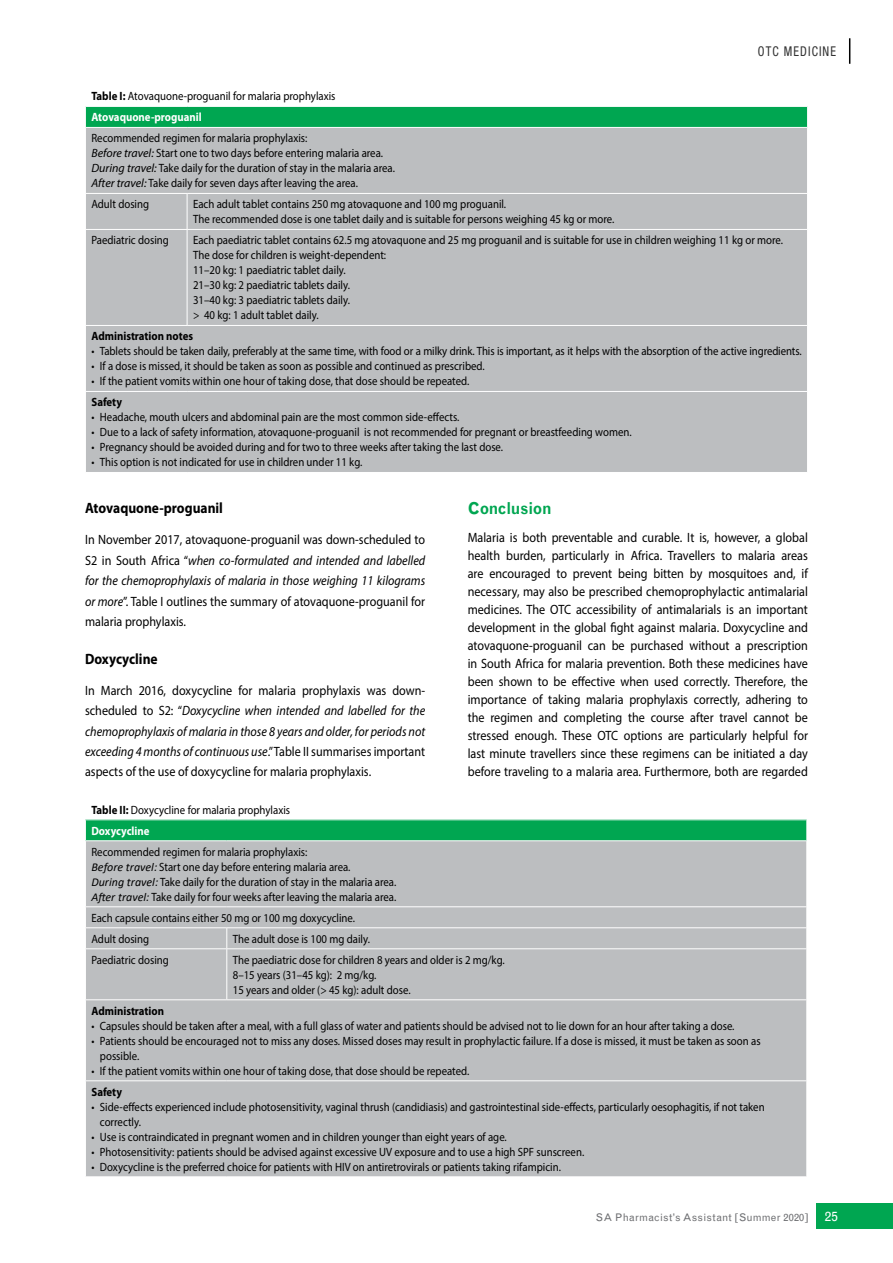
<style>
.page{position:relative;width:893px;height:1263px;background:#fff}
.page>*{position:absolute;margin:0;border:0;box-sizing:border-box;transform-origin:0 0}
.t1{font:700 16.5px "Grotesque";letter-spacing:-.025em;color:#00a651;scale:.9 1}
.t2{font:700 15px "Myriad Pro";color:#000;scale:.9 1}
.t3{font:13.5px/18px "Myriad Pro";color:#000;text-align:justify;scale:.9 1}
.t4{font:condensed 13.5px "Helvetica Neue LT Std";letter-spacing:.09em;color:#000;scale:.9 1}
.t5{font:12px/15px "Myriad Pro";color:#000;scale:.9 1}
.t6{font:700 12px "Myriad Pro";color:#000;scale:.9 1}
.t7{font:10.5px "Grotesque";letter-spacing:.02em;color:#6d6e71}
.s1{font-weight:700}
.s2{font-weight:700;color:#fff}
.s3{font-style:italic}
.s4{font-family:"Calibri";font-style:italic}
.s5{font-size:13.5px;color:#fff}
</style>
<div class="page">
<svg style="left:849px;top:38px;width:1px;height:26px"></svg>
<div style="left:816px;top:1203px;width:77px;height:26px;background:#00a651"></div>
<div style="left:85px;top:106px;width:722px;height:21px;background:#00a651"></div>
<div style="left:86px;top:128px;width:721px;height:344px;background:#bcbec0"></div>
<hr style="left:85px;top:106px;width:102px;height:1px;background:#fff">
<svg style="left:85px;top:106px;width:1px;height:21px"></svg>
<hr style="left:187px;top:106px;width:621px;height:1px;background:#fff">
<svg style="left:807px;top:106px;width:1px;height:21px"></svg>
<hr style="left:85px;top:193px;width:102px;height:1px;background:#fff">
<hr style="left:187px;top:193px;width:621px;height:1px;background:#fff">
<hr style="left:187px;top:194px;width:1px;height:35px;background:#fff">
<hr style="left:85px;top:229px;width:102px;height:1px;background:#fff">
<hr style="left:187px;top:229px;width:621px;height:1px;background:#fff">
<hr style="left:187px;top:230px;width:1px;height:95px;background:#fff">
<hr style="left:85px;top:325px;width:102px;height:1px;background:#fff">
<hr style="left:187px;top:325px;width:621px;height:1px;background:#fff">
<hr style="left:85px;top:391px;width:102px;height:1px;background:#fff">
<hr style="left:187px;top:391px;width:621px;height:1px;background:#fff">
<div style="left:85px;top:820px;width:722px;height:21px;background:#00a651"></div>
<div style="left:86px;top:841px;width:720px;height:335px;background:#bcbec0"></div>
<svg style="left:85px;top:819px;width:1px;height:21px"></svg>
<svg style="left:806px;top:819px;width:1px;height:21px"></svg>
<hr style="left:85px;top:840px;width:142px;height:1px;background:#fff">
<hr style="left:227px;top:840px;width:580px;height:1px;background:#fff">
<hr style="left:85px;top:906px;width:142px;height:1px;background:#fff">
<hr style="left:227px;top:906px;width:580px;height:1px;background:#fff">
<hr style="left:85px;top:927px;width:142px;height:1px;background:#fff">
<hr style="left:227px;top:927px;width:580px;height:1px;background:#fff">
<svg style="left:226px;top:928px;width:1px;height:20px"></svg>
<svg style="left:806px;top:907px;width:1px;height:41px"></svg>
<hr style="left:85px;top:948px;width:142px;height:1px;background:#fff">
<hr style="left:227px;top:948px;width:580px;height:1px;background:#fff">
<hr style="left:226px;top:949px;width:1px;height:50px;background:#fff">
<hr style="left:85px;top:999px;width:142px;height:1px;background:#fff">
<hr style="left:227px;top:999px;width:580px;height:1px;background:#fff">
<hr style="left:85px;top:1080px;width:142px;height:1px;background:#fff">
<hr style="left:227px;top:1080px;width:580px;height:1px;background:#fff">
<p class="t4" style="left:758px;top:43px;width:88px">OTC MEDICINE</p>
<p class="t5" style="left:91px;top:86px;width:273px;line-height:21px"><span class="s1">Table I:</span> Atovaquone-proguanil for malaria prophylaxis<br><span class="s2">Atovaquone-proguanil</span></p>
<p class="t5" style="left:91px;top:131px;width:339px">Recommended regimen for malaria prophylaxis:<br><span class="s3">Before travel:</span> Start one to two days before entering malaria area.<br><span class="s3">During travel:</span> Take daily for the duration of stay in the malaria area.<br><span class="s3">After travel:</span> Take daily for seven days after leaving the area.</p>
<p class="t5" style="left:91px;top:197px;width:66px">Adult dosing</p>
<p class="t5" style="left:193px;top:197px;width:470px">Each adult tablet contains 250 mg atovaquone and 100 mg proguanil.<br>The recommended dose is one tablet daily and is suitable for persons weighing 45 kg or more.</p>
<p class="t5" style="left:91px;top:233px;width:88px">Paediatric dosing</p>
<p class="t5" style="left:193px;top:233px;width:657px">Each paediatric tablet contains 62.5 mg atovaquone and 25 mg proguanil and is suitable for use in children weighing 11 kg or more.<br>The dose for children is weight-dependent:<br>11–20 kg: 1 paediatric tablet daily.<br>21–30 kg: 2 paediatric tablets daily.<br>31–40 kg: 3 paediatric tablets daily.<br>&gt; 40 kg: 1 adult tablet daily.</p>
<p class="t6" style="left:91px;top:329px;width:114px">Administration notes</p>
<p class="t5" style="left:91px;top:344px;width:791px">• Tablets should be taken daily, preferably at the same time, with food or a milky drink. This is important, as it helps with the absorption of the active ingredients.</p>
<p class="t5" style="left:91px;top:359px;width:439px">• If a dose is missed, it should be taken as soon as possible and continued as prescribed.</p>
<p class="t5" style="left:91px;top:374px;width:421px">• If the patient vomits within one hour of taking dose, that dose should be repeated.</p>
<p class="t6" style="left:91px;top:395px;width:35px">Safety</p>
<p class="t5" style="left:91px;top:410px;width:410px">• Headache, mouth ulcers and abdominal pain are the most common side-effects.</p>
<p class="t5" style="left:91px;top:425px;width:602px">• Due to a lack of safety information, atovaquone-proguanil is not recommended for pregnant or breastfeeding women.</p>
<p class="t5" style="left:91px;top:440px;width:459px">• Pregnancy should be avoided during and for two to three weeks after taking the last dose.</p>
<p class="t5" style="left:91px;top:455px;width:303px">• This option is not indicated for use in children under 11 kg.</p>
<p class="t2" style="left:85px;top:498px;width:155px">Atovaquone-proguanil</p>
<p class="t3" style="left:85px;top:529px;width:379px;line-height:20.4px">In November 2017, atovaquone-proguanil was down-scheduled to S2 in South Africa “<span class="s3">when co-formulated and intended and labelled for the chemoprophylaxis of malaria in those weighing 11 kilograms or more</span>”. Table I outlines the summary of atovaquone-proguanil for malaria prophylaxis.</p>
<p class="t2" style="left:85px;top:649px;width:82px">Doxycycline</p>
<p class="t3" style="left:85px;top:680px;width:380px;line-height:20.4px">In March 2016, doxycycline for malaria prophylaxis was down&shy;scheduled to S2: “<span class="s3">Doxycycline when intended and labelled for the chemoprophylaxis of malaria in those 8 years and older, for periods not exceeding 4 months of continuous use</span>.” Table II summarises important aspects of the use of doxycycline for malaria prophylaxis.</p>
<p class="t5" style="left:91px;top:799px;width:222px;line-height:21px"><span class="s1">Table II:</span> Doxycycline for malaria prophylaxis<br><span class="s2">Doxycycline</span></p>
<p class="t5" style="left:91px;top:844px;width:340px">Recommended regimen for malaria prophylaxis:<br><span class="s4">Before travel:</span> Start one day before entering malaria area.<br><span class="s4">During travel:</span> Take daily for the duration of stay in the malaria area.<br><span class="s4">After travel:</span> Take daily for four weeks after leaving the malaria area.</p>
<p class="t5" style="left:91px;top:907px;width:295px;line-height:21px">Each capsule contains either 50 mg or 100 mg doxycycline.<br>Adult dosing</p>
<p class="t5" style="left:233px;top:931px;width:154px">The adult dose is 100 mg daily.</p>
<h1 class="t1" style="left:468px;top:498px;width:95px">Conclusion</h1>
<p class="t3" style="left:468px;top:529px;width:379px">Malaria is both preventable and curable. It is, however, a global health burden, particularly in Africa. Travellers to malaria areas are encouraged to prevent being bitten by mosquitoes and, if necessary, may also be prescribed chemoprophylactic antimalarial medicines. The OTC accessibility of antimalarials is an important development in the global fight against malaria. Doxycycline and atovaquone-proguanil can be purchased without a prescription in South Africa for malaria prevention. Both these medicines have been shown to be effective when used correctly. Therefore, the importance of taking malaria prophylaxis correctly, adhering to the regimen and completing the course after travel cannot be stressed enough. These OTC options are particularly helpful for last minute travellers since these regimens can be initiated a day before traveling to a malaria area. Furthermore, both are regarded</p>
<p class="t5" style="left:91px;top:952px;width:88px">Paediatric dosing</p>
<p class="t5" style="left:233px;top:952px;width:304px">The paediatric dose for children 8 years and older is 2 mg/kg.<br>8–15 years (31–45 kg): 2 mg/kg.<br>15 years and older (&gt; 45 kg): adult dose.</p>
<p class="t6" style="left:91px;top:1003px;width:82px">Administration</p>
<p class="t5" style="left:91px;top:1018px;width:716px">• Capsules should be taken after a meal, with a full glass of water and patients should be advised not to lie down for an hour after taking a dose.</p>
<p class="t5" style="left:100px;top:1033px;width:736px;text-indent:-8px">• Patients should be encouraged not to miss any doses. Missed doses may result in prophylactic failure. If a dose is missed, it must be taken as soon as possible.</p>
<p class="t5" style="left:91px;top:1063px;width:421px">• If the patient vomits within one hour of taking dose, that dose should be repeated.</p>
<p class="t6" style="left:91px;top:1084px;width:35px">Safety</p>
<p class="t5" style="left:100px;top:1099px;width:740px;text-indent:-8px">• Side-effects experienced include photosensitivity, vaginal thrush (candidiasis) and gastrointestinal side-effects, particularly oesophagitis, if not taken correctly.</p>
<p class="t5" style="left:91px;top:1129px;width:463px">• Use is contraindicated in pregnant women and in children younger than eight years of age.</p>
<p class="t5" style="left:91px;top:1144px;width:549px">• Photosensitivity: patients should be advised against excessive UV exposure and to use a high SPF sunscreen.</p>
<p class="t5" style="left:91px;top:1159px;width:523px">• Doxycycline is the preferred choice for patients with HIV on antiretrovirals or patients taking rifampicin.</p>
<p class="t7" style="left:596px;top:1211px;width:244px">SA Pharmacist’s Assistant [Summer 2020] <span class="s5">25</span></p>
</div>
